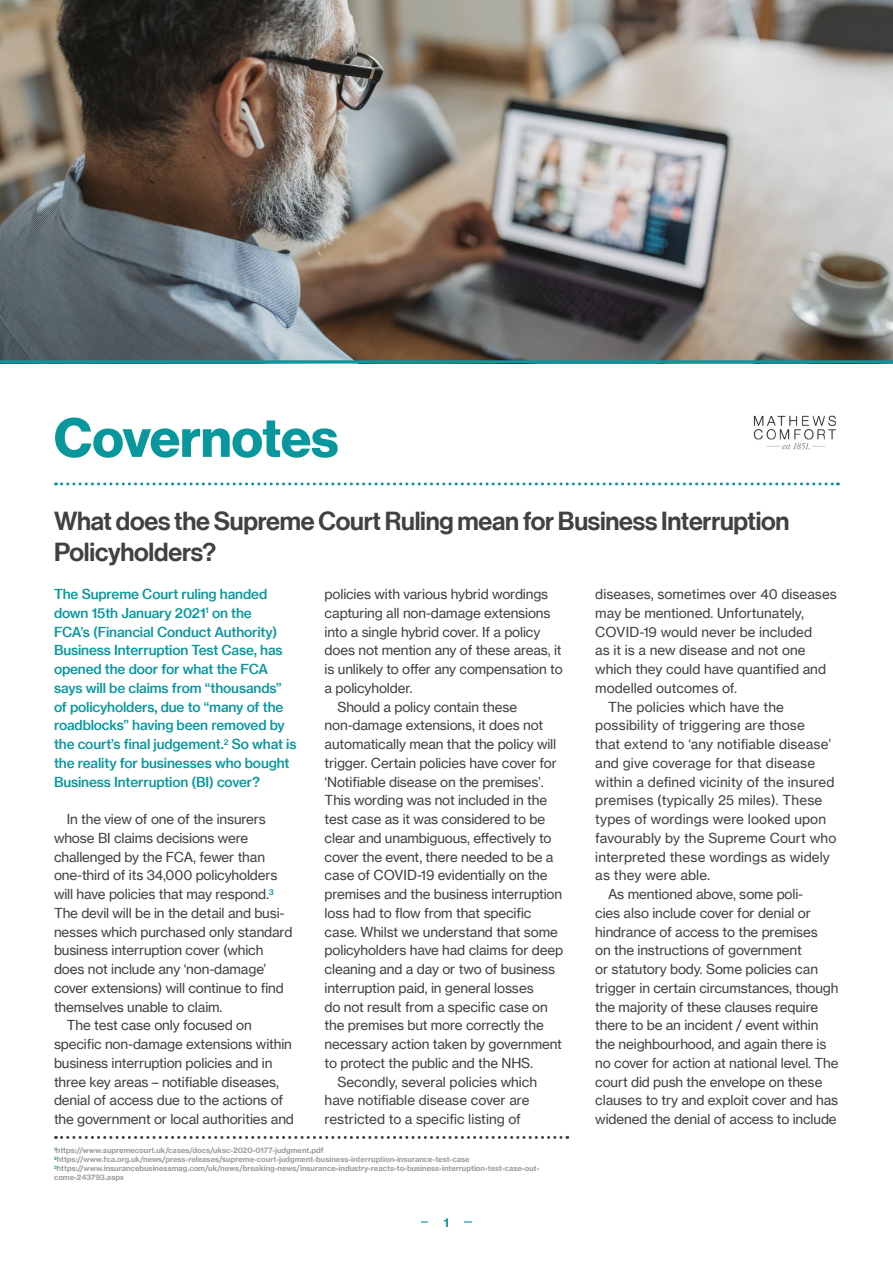
<style>
.page{position:relative;width:893px;height:1263px;background:#fff}
.page>*{position:absolute;margin:0;border:0;box-sizing:border-box;transform-origin:0 0}
.t1{font:54px "N Haas Grotesk DS Pro 75 Bd";color:#08979c}
.t2{font:25.5px/30.6px "N Haas Grotesk DS Pro 65 Md";letter-spacing:-.01em;color:#414042}
.t3{font:13.5px "N Haas Grotesk TX Pro 55 Rg";letter-spacing:-.01em;color:#414042}
.t4{font:13.5px/18.8px "N Haas Grotesk TX Pro 65 Md";letter-spacing:-.01em;color:#08979c}
.t5{font:13.5px "N Haas Grotesk TX Pro 55 Rg";letter-spacing:.01em;color:#414042}
.t6{font:12px "N Haas Grotesk TX Pro 75 Bd";color:#08979c}
.t7{font:7.5px/9px "N Haas Grotesk TX Pro 75 Bd";color:#9d9fa2}
</style>
<div class="page">
<hr style="left:421px;top:1221px;width:51px;height:1px;background:#08979c">
<img style="left:0;top:0;width:893px;height:360px">
<hr style="left:0;top:360px;width:893px;height:3px;background:#08979c">
<svg style="left:56px;top:482px;width:782px;height:3px"></svg>
<div style="left:429px;top:1181px;width:35px;height:82px;background:#fff"></div>
<img style="left:753px;top:415px;width:84px;height:35px">
<svg style="left:56px;top:1136px;width:512px;height:3px"></svg>
<h1 class="t1" style="left:54px;top:406px;width:286px">Covernotes</h1>
<h2 class="t2" style="left:54px;top:506px;width:737px">What does the Supreme Court Ruling mean for Business Interruption<br>Policyholders?</h2>
<p class="t4" style="left:54px;top:585px;width:244px">The Supreme Court ruling handed down 15th January 2021<sup>1</sup> on the<br>FCA’s (Financial Conduct Authority)<br>Business Interruption Test Case, has opened the door for what the FCA says will be claims from “thousands” of policyholders, due to “many of the roadblocks” having been removed by the court’s final judgement.<sup>2</sup> So what is the reality for businesses who bought Business Interruption (BI) cover?</p>
<p class="t3" style="left:67px;top:811px;width:201px">In the view of one of the insurers</p>
<p class="t3" style="left:54px;top:829px;width:196px">whose BI claims decisions were</p>
<p class="t3" style="left:54px;top:848px;width:213px">challenged by the FCA, fewer than</p>
<p class="t3" style="left:54px;top:867px;width:225px">one-third of its 34,000 policyholders</p>
<p class="t3" style="left:54px;top:886px;width:221px">will have policies that may respond.<sup>3</sup></p>
<p class="t3" style="left:54px;top:904px;width:232px">The devil will be in the detail and busi-</p>
<p class="t3" style="left:54px;top:923px;width:240px">nesses which purchased only standard</p>
<p class="t3" style="left:54px;top:942px;width:211px">business interruption cover (which</p>
<p class="t3" style="left:54px;top:961px;width:214px">does not include any ‘non-damage’</p>
<p class="t3" style="left:54px;top:979px;width:231px">cover extensions) will continue to find</p>
<p class="t3" style="left:54px;top:998px;width:170px">themselves unable to claim.</p>
<p class="t3" style="left:67px;top:1017px;width:187px">The test case only focused on</p>
<p class="t3" style="left:54px;top:1036px;width:239px">specific non-damage extensions within</p>
<p class="t3" style="left:54px;top:1055px;width:220px">business interruption policies and in</p>
<p class="t3" style="left:54px;top:1073px;width:227px">three key areas – notifiable diseases,</p>
<p class="t3" style="left:54px;top:1092px;width:231px">denial of access due to the actions of</p>
<p class="t3" style="left:54px;top:1111px;width:241px">the government or local authorities and</p>
<p class="t3" style="left:325px;top:586px;width:225px">policies with various hybrid wordings</p>
<p class="t3" style="left:325px;top:605px;width:227px">capturing all non-damage extensions</p>
<p class="t3" style="left:325px;top:623px;width:217px">into a single hybrid cover. If a policy</p>
<p class="t3" style="left:325px;top:642px;width:239px">does not mention any of these areas, it</p>
<p class="t3" style="left:325px;top:661px;width:240px">is unlikely to offer any compensation to</p>
<p class="t3" style="left:325px;top:680px;width:89px">a policyholder.</p>
<p class="t3" style="left:337px;top:698px;width:181px">Should a policy contain these</p>
<p class="t3" style="left:325px;top:717px;width:220px">non-damage extensions, it does not</p>
<p class="t3" style="left:325px;top:736px;width:233px">automatically mean that the policy will</p>
<p class="t3" style="left:325px;top:755px;width:234px">trigger. Certain policies have cover for</p>
<p class="t3" style="left:325px;top:773px;width:221px">‘Notifiable disease on the premises’.</p>
<p class="t3" style="left:325px;top:792px;width:224px">This wording was not included in the</p>
<p class="t3" style="left:325px;top:811px;width:222px">test case as it was considered to be</p>
<p class="t3" style="left:325px;top:830px;width:228px">clear and unambiguous, effectively to</p>
<p class="t3" style="left:325px;top:848px;width:230px">cover the event, there needed to be a</p>
<p class="t3" style="left:325px;top:867px;width:224px">case of COVID-19 evidentially on the</p>
<p class="t3" style="left:325px;top:886px;width:239px">premises and the business interruption</p>
<p class="t3" style="left:325px;top:905px;width:208px">loss had to flow from that specific</p>
<p class="t3" style="left:325px;top:923px;width:235px">case. Whilst we understand that some</p>
<p class="t3" style="left:325px;top:942px;width:240px">policyholders have had claims for deep</p>
<p class="t3" style="left:325px;top:961px;width:232px">cleaning and a day or two of business</p>
<p class="t3" style="left:325px;top:980px;width:211px">interruption paid, in general losses</p>
<p class="t3" style="left:325px;top:998px;width:225px">do not result from a specific case on</p>
<p class="t3" style="left:325px;top:1017px;width:221px">the premises but more correctly the</p>
<p class="t3" style="left:325px;top:1036px;width:239px">necessary action taken by government</p>
<p class="t3" style="left:325px;top:1055px;width:210px">to protect the public and the NHS.</p>
<p class="t3" style="left:337px;top:1073px;width:201px">Secondly, several policies which</p>
<p class="t3" style="left:325px;top:1092px;width:206px">have notifiable disease cover are</p>
<p class="t3" style="left:325px;top:1111px;width:198px">restricted to a specific listing of</p>
<p class="t7" style="left:54px;top:1146px;width:487px"><sup>1</sup>https://www.supremecourt.uk/cases/docs/uksc-2020-0177-judgment.pdf <sup>2</sup>https://www.fca.org.uk/news/press-releases/supreme-court-judgment-business-interruption-insurance-test-case <sup>3</sup>https://www.insurancebusinessmag.com/uk/news/breaking-news/insurance-industry-reacts-to-business-interruption-test-case-out&shy;come-243793.aspx</p>
<p class="t6" style="left:444px;top:1215px;width:7px">1</p>
<p class="t3" style="left:595px;top:586px;width:243px">diseases, sometimes over 40 diseases</p>
<p class="t3" style="left:595px;top:604px;width:210px">may be mentioned. Unfortunately,</p>
<p class="t3" style="left:595px;top:623px;width:218px">COVID-19 would never be included</p>
<p class="t3" style="left:595px;top:642px;width:212px">as it is a new disease and not one</p>
<p class="t3" style="left:595px;top:661px;width:232px">which they could have quantified and</p>
<p class="t3" style="left:595px;top:680px;width:143px">modelled outcomes of.</p>
<p class="t5" style="left:608px;top:698px;width:177px">The policies which have the</p>
<p class="t5" style="left:595px;top:717px;width:211px">possibility of triggering are those</p>
<p class="t5" style="left:595px;top:736px;width:237px">that extend to ‘any notifiable disease’</p>
<p class="t5" style="left:595px;top:755px;width:221px">and give coverage for that disease</p>
<p class="t5" style="left:595px;top:773px;width:241px">within a defined vicinity of the insured</p>
<p class="t5" style="left:595px;top:792px;width:229px">premises (typically 25 miles). These</p>
<p class="t5" style="left:595px;top:811px;width:232px">types of wordings were looked upon</p>
<p class="t5" style="left:595px;top:830px;width:243px">favourably by the Supreme Court who</p>
<p class="t5" style="left:595px;top:848px;width:236px">interpreted these wordings as widely</p>
<p class="t5" style="left:595px;top:867px;width:116px">as they were able.</p>
<p class="t3" style="left:608px;top:886px;width:197px">As mentioned above, some poli-</p>
<p class="t3" style="left:595px;top:905px;width:217px">cies also include cover for denial or</p>
<p class="t3" style="left:595px;top:923px;width:224px">hindrance of access to the premises</p>
<p class="t3" style="left:595px;top:942px;width:208px">on the instructions of government</p>
<p class="t3" style="left:595px;top:961px;width:224px">or statutory body. Some policies can</p>
<p class="t3" style="left:595px;top:980px;width:245px">trigger in certain circumstances, though</p>
<p class="t3" style="left:595px;top:998px;width:224px">the majority of these clauses require</p>
<p class="t3" style="left:595px;top:1017px;width:225px">there to be an incident / event within</p>
<p class="t3" style="left:595px;top:1036px;width:233px">the neighbourhood, and again there is</p>
<p class="t3" style="left:595px;top:1055px;width:245px">no cover for action at national level. The</p>
<p class="t3" style="left:595px;top:1073px;width:229px">court did push the envelope on these</p>
<p class="t3" style="left:595px;top:1092px;width:244px">clauses to try and exploit cover and has</p>
<p class="t3" style="left:595px;top:1111px;width:243px">widened the denial of access to include</p>
</div>
